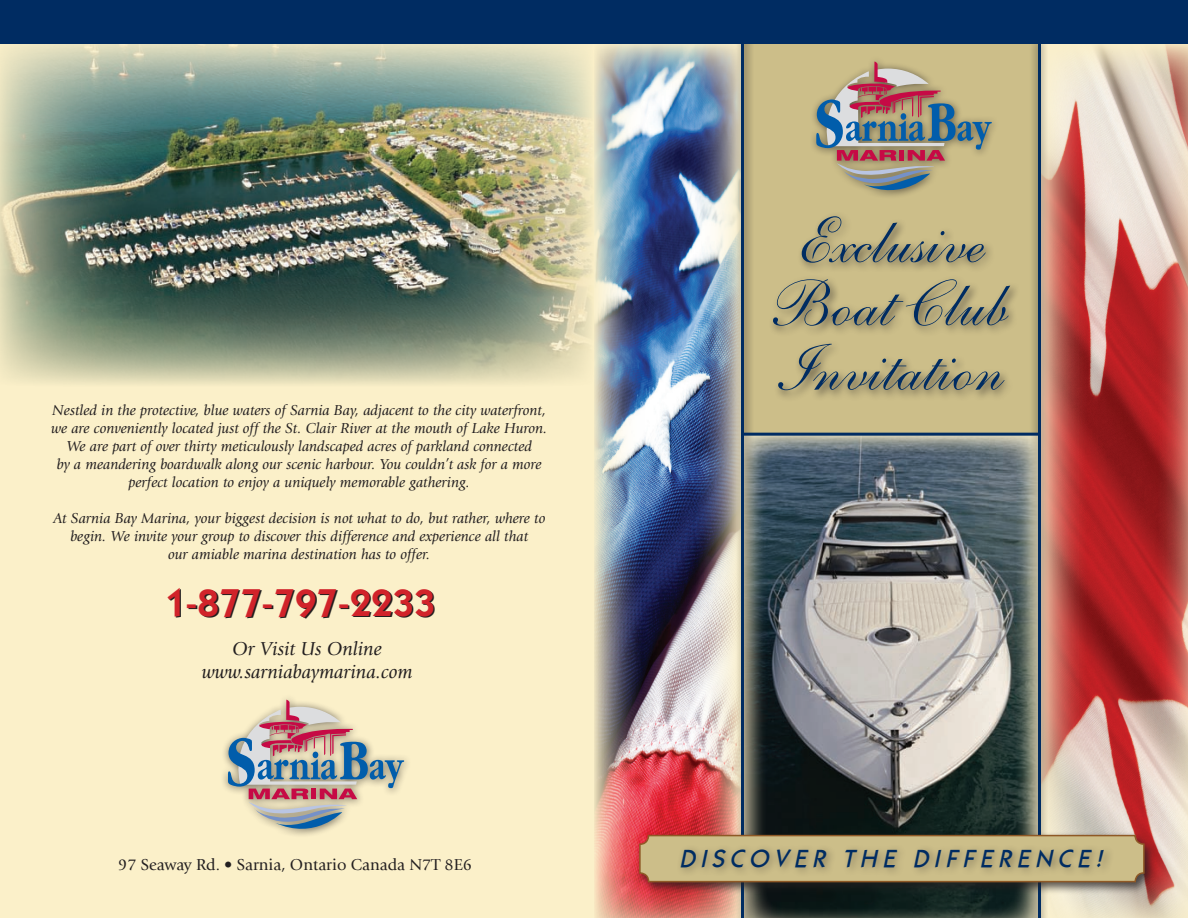
<style>
.page{position:relative;width:1188px;height:918px;background:#fff}
.page>*{position:absolute;margin:0;border:0;box-sizing:border-box;transform-origin:0 0}
.t1{font:66px "Shelley Andante Script";color:#002c62}
.t2{font:700 39px "Kabob";color:#231f20}
.t3{font:italic 25.5px "Kabob";letter-spacing:.19em;color:#002c62}
.t4{font:italic 19.5px "Giovanni";color:#231f20}
.t5{font:16.5px "Giovanni";color:#231f20}
.t6{font:italic 15px/18px "Giovanni";color:#231f20;text-align:center}
</style>
<div class="page">
<div style="left:0;top:37px;width:1188px;height:881px;background:#fbf0c9"></div>
<img style="left:754px;top:436px;width:275px;height:482px">
<div style="left:742px;top:43px;width:296px;height:391px;background:#ccbe89"></div>
<div style="left:809px;top:55px;width:191px;height:144px;background:#231f20;opacity:.65"></div>
<svg style="left:816px;top:61px;width:176px;height:129px"></svg>
<div style="left:221px;top:693px;width:192px;height:145px;background:#231f20;opacity:.65"></div>
<svg style="left:228px;top:700px;width:176px;height:129px"></svg>
<div style="left:768px;top:211px;width:253px;height:191px;background:#231f20;opacity:.75"></div>
<img style="left:0;top:43px;width:594px;height:341px">
<img style="left:594px;top:43px;width:141px;height:875px">
<img style="left:1049px;top:43px;width:139px;height:875px">
<div style="left:735px;top:26px;width:19px;height:892px;background:#231f20;opacity:.75"></div>
<hr style="left:741px;top:31px;width:3px;height:887px;background:#002c62">
<div style="left:1029px;top:35px;width:20px;height:883px;background:#231f20;opacity:.75"></div>
<hr style="left:1038px;top:31px;width:3px;height:887px;background:#002c62">
<hr style="left:742px;top:433px;width:296px;height:3px;background:#002c62">
<div style="left:635px;top:831px;width:522px;height:64px;background:#231f20;opacity:.75"></div>
<div style="left:640px;top:836px;width:504px;height:46px;background:#ccbe89;border-radius:9px"></div>
<div style="left:639px;top:835px;width:506px;height:47px;border:2px solid #8f5926;border-radius:9px"></div>
<div style="left:676px;top:844px;width:438px;height:34px;background:#231f20;opacity:.47"></div>
<div style="left:0;top:0;width:1188px;height:43px;background:#002c62"></div>
<p class="t6" style="left:51px;top:401px;width:498px">Nestled in the protective, blue waters of Sarnia Bay, adjacent to the city waterfront, we are conveniently located just off the St. Clair River at the mouth of Lake Huron.<br>We are part of over thirty meticulously landscaped acres of parkland connected</p>
<p class="t6" style="left:57px;top:455px;width:486px">by a meandering boardwalk along our scenic harbour. You couldn’t ask for a more perfect location to enjoy a uniquely memorable gathering.</p>
<p class="t6" style="left:53px;top:509px;width:494px">At Sarnia Bay Marina, your biggest decision is not what to do, but rather, where to begin. We invite your group to discover this difference and experience all that</p>
<p class="t6" style="left:168px;top:545px;width:264px">our amiable marina destination has to offer.</p>
<p class="t2" style="left:166px;top:582px;width:273px">1-877-797-2233</p>
<p class="t4" style="left:233px;top:637px;width:151px">Or Visit Us Online</p>
<p class="t4" style="left:202px;top:661px;width:212px">www.sarniabaymarina.com</p>
<p class="t5" style="left:118px;top:855px;width:355px">97 Seaway Rd. • Sarnia, Ontario Canada N7T 8E6</p>
<p class="t1" style="left:784px;top:203px;width:191px">Exclusive</p>
<p class="t1" style="left:761px;top:266px;width:237px">Boat Club</p>
<p class="t1" style="left:766px;top:330px;width:229px">Invitation</p>
<p class="t3" style="left:679px;top:843px;width:425px">DISCOVER THE DIFFERENCE!</p>
</div>
